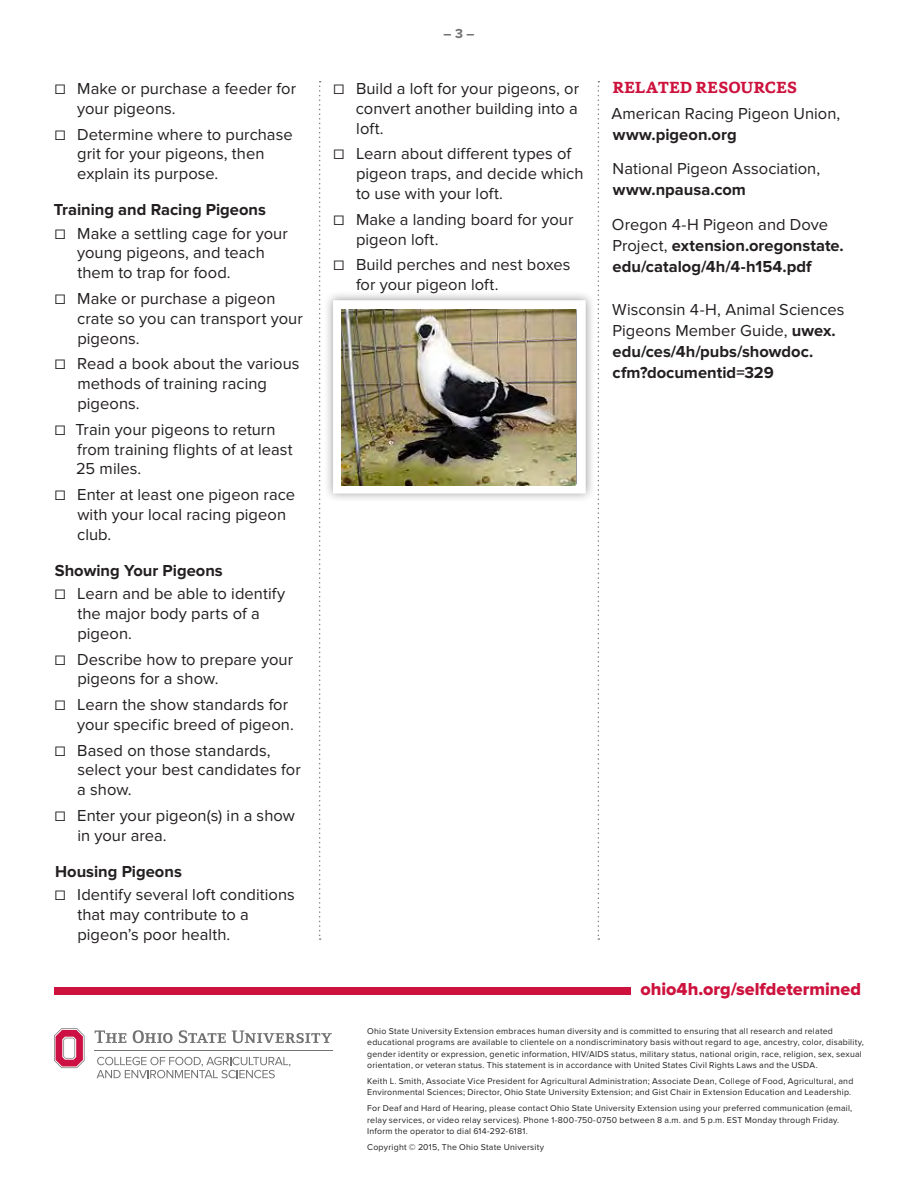
<style>
.page{position:relative;width:918px;height:1188px;background:#fff}
.page>*{position:absolute;margin:0;border:0;box-sizing:border-box;transform-origin:0 0}
.web_address{font:18px "Proxima Nova Extrabld";color:#cd123d}
.Resources{font:16.5px/19.8px "Proxima Nova";letter-spacing:.005em;color:#231f20}
.S3_-_bullet_subheads{font:700 16.5px/21px "Proxima Nova";color:#231f20}
.Resources-2{font:700 16.5px/21px "Proxima Nova";color:#231f20}
.S5_-_serif_subhead{font:700 16.5px "Capita";letter-spacing:.015em;color:#cd123d}
.Page_Number{font:700 13.5px "Proxima Nova";color:#717271}
.t1{font:8.7px/11.2px "Proxima Nova";letter-spacing:.025em;color:#231f20}
.s1{font-weight:700}
.s2{font-weight:400}
</style>
<div class="page">
<div style="left:54px;top:988px;width:577px;height:7px;background:#cd123d"></div>
<svg style="left:97px;top:1057px;width:193px;height:21px"></svg>
<svg style="left:54px;top:1028px;width:31px;height:40px"></svg>
<hr style="left:95px;top:1050px;width:238px;height:1px;background:#717271">
<svg style="left:95px;top:1030px;width:31px;height:13px"></svg>
<svg style="left:133px;top:1030px;width:40px;height:13px"></svg>
<svg style="left:179px;top:1030px;width:47px;height:13px"></svg>
<svg style="left:232px;top:1030px;width:100px;height:13px"></svg>
<svg style="left:319px;top:81px;width:2px;height:859px"></svg>
<svg style="left:598px;top:81px;width:1px;height:859px"></svg>
<div style="left:323px;top:290px;width:272px;height:213px;background:#231f20;opacity:.45"></div>
<svg style="left:333px;top:300px;width:253px;height:194px"></svg>
<img style="left:342px;top:309px;width:234px;height:176px">
<p class="Resources" style="left:77px;top:79px;width:221px;text-indent:-22px">☐ Make or purchase a feeder for your pigeons.</p>
<p class="Resources" style="left:77px;top:124px;width:217px;text-indent:-22px">☐ Determine where to purchase grit for your pigeons, then explain its purpose.</p>
<p class="S3_-_bullet_subheads" style="left:54px;top:199px;width:214px">Training and Racing Pigeons</p>
<p class="Resources" style="left:77px;top:224px;width:212px;text-indent:-22px">☐ Make a settling cage for your young pigeons, and teach them to trap for food.</p>
<p class="Resources" style="left:77px;top:289px;width:227px;text-indent:-22px">☐ Make or purchase a pigeon crate so you can transport your pigeons.</p>
<p class="Resources" style="left:77px;top:354px;width:224px;text-indent:-22px">☐ Read a book about the various methods of training racing pigeons.</p>
<p class="Resources" style="left:76px;top:420px;width:218px;text-indent:-21px">☐ Train your pigeons to return from training flights of at least<br>25 miles.</p>
<p class="Resources" style="left:77px;top:485px;width:219px;text-indent:-22px">☐ Enter at least one pigeon race with your local racing pigeon club.</p>
<p class="S3_-_bullet_subheads" style="left:55px;top:560px;width:170px">Showing Your Pigeons</p>
<p class="Resources" style="left:77px;top:584px;width:209px;text-indent:-22px">☐ Learn and be able to identify the major body parts of a pigeon.</p>
<p class="Resources" style="left:77px;top:649px;width:217px;text-indent:-22px">☐ Describe how to prepare your pigeons for a show.</p>
<p class="Resources" style="left:77px;top:695px;width:218px;text-indent:-22px">☐ Learn the show standards for your specific breed of pigeon.</p>
<p class="Resources" style="left:77px;top:740px;width:225px;text-indent:-22px">☐ Based on those standards, select your best candidates for a show.</p>
<p class="Resources" style="left:77px;top:806px;width:219px;text-indent:-22px">☐ Enter your pigeon(s) in a show in your area.</p>
<p class="S3_-_bullet_subheads" style="left:55px;top:861px;width:128px">Housing Pigeons</p>
<p class="Resources" style="left:77px;top:885px;width:219px;text-indent:-22px">☐ Identify several loft conditions that may contribute to a pigeon’s poor health.</p>
<p class="Page_Number" style="left:444px;top:25px;width:32px">– 3 –</p>
<p class="Resources" style="left:356px;top:79px;width:225px;text-align:justify;text-indent:-22px">☐ Build a loft for your pigeons, or convert another building into a loft.</p>
<p class="Resources" style="left:356px;top:144px;width:229px;text-indent:-22px">☐ Learn about different types of pigeon traps, and decide which to use with your loft.</p>
<p class="Resources" style="left:356px;top:210px;width:219px;text-indent:-22px">☐ Make a landing board for your pigeon loft.</p>
<p class="Resources" style="left:356px;top:255px;width:216px;text-indent:-22px">☐ Build perches and nest boxes for your pigeon loft.</p>
<p class="S5_-_serif_subhead" style="left:613px;top:76px;width:186px">RELATED RESOURCES</p>
<p class="Resources" style="left:611px;top:103px;width:230px;line-height:21px">American Racing Pigeon Union, <span class="s1">www.pigeon.org</span></p>
<p class="Resources" style="left:613px;top:159px;width:209px;line-height:21px">National Pigeon Association, <span class="s1">www.npausa.com</span></p>
<p class="Resources-2" style="left:612px;top:214px;width:233px"><span class="s2">Oregon 4-H Pigeon and Dove<br>Project,</span> extension.oregonstate. edu/catalog/4h/4-h154.pdf</p>
<p class="S3_-_bullet_subheads" style="left:612px;top:300px;width:234px"><span class="s2">Wisconsin 4-H, Animal Sciences<br>Pigeons Member Guide,</span> uwex. edu/ces/4h/pubs/showdoc. cfm?documentid=329</p>
<p class="web_address" style="left:640px;top:978px;width:222px">ohio4h.org/selfdetermined</p>
<p class="t1" style="left:367px;top:1026px;width:498px">Ohio State University Extension embraces human diversity and is committed to ensuring that all research and related educational programs are available to clientele on a nondiscriminatory basis without regard to age, ancestry, color, disability, gender identity or expression, genetic information, HIV/AIDS status, military status, national origin, race, religion, sex, sexual orientation, or veteran status. This statement is in accordance with United States Civil Rights Laws and the USDA.</p>
<p class="t1" style="left:367px;top:1076px;width:488px">Keith L. Smith, Associate Vice President for Agricultural Administration; Associate Dean, College of Food, Agricultural, and<br>Environmental Sciences; Director, Ohio State University Extension; and Gist Chair in Extension Education and Leadership.</p>
<p class="t1" style="left:367px;top:1103px;width:487px">For Deaf and Hard of Hearing, please contact Ohio State University Extension using your preferred communication (email, relay services, or video relay services). Phone 1-800-750-0750 between 8 a.m. and 5 p.m. EST Monday through Friday.<br>Inform the operator to dial 614-292-6181.</p>
<p class="t1" style="left:367px;top:1142px;width:178px">Copyright © 2015, The Ohio State University</p>
</div>
